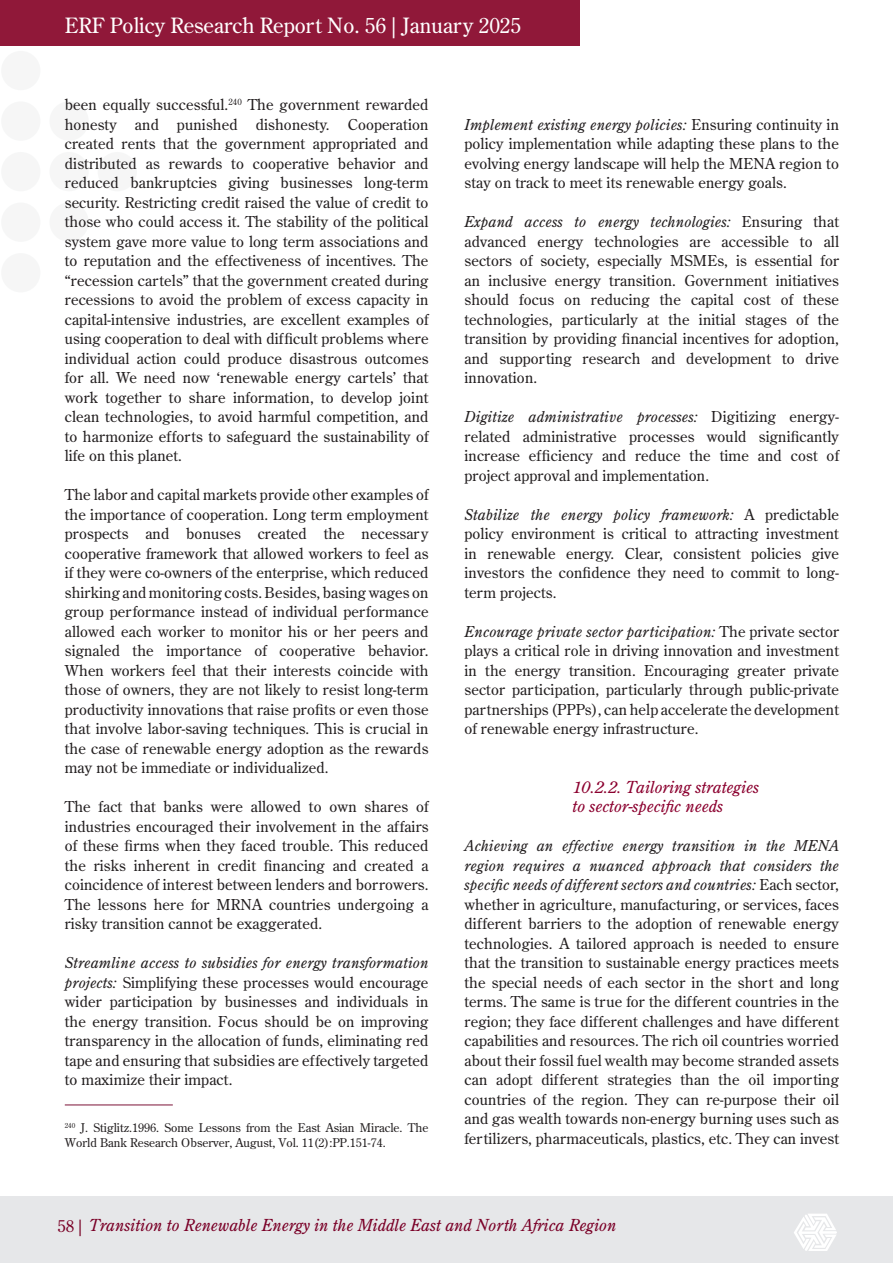
<style>
.page{position:relative;width:893px;height:1263px;background:#fff}
.page>*{position:absolute;margin:0;border:0;box-sizing:border-box;transform-origin:0 0}
.t1{font:21px "Century Old Style Std";color:#fff}
.t2{font:italic 16.5px "Century Old Style Std";color:#7a0027}
.PRR_3{font:italic 16.5px "Century Old Style Std";color:#8b012f}
.Text_inside{font:15px/19.5px "Century Old Style Std";letter-spacing:.01em;color:#231f20;text-align:justify}
.Footnotes{font:12px/15px "Century Old Style Std";color:#231f20}
.s1{font-style:italic}
.s2{font-style:normal;color:#790025}
</style>
<div class="page">
<div style="left:0;top:1196px;width:893px;height:67px;background:#e6e7e9"></div>
<div style="left:0;top:0;width:580px;height:45px;background:#901839"></div>
<svg style="left:794px;top:1214px;width:43px;height:37px"></svg>
<div style="left:1px;top:51px;width:39px;height:39px;background:#f6f6f6;border-radius:50%"></div>
<div style="left:1px;top:101px;width:39px;height:40px;background:#f6f6f6;border-radius:50%"></div>
<div style="left:1px;top:152px;width:39px;height:39px;background:#f6f6f6;border-radius:50%"></div>
<div style="left:1px;top:202px;width:39px;height:40px;background:#f6f6f6;border-radius:50%"></div>
<div style="left:49px;top:101px;width:40px;height:40px;background:#f6f6f6;border-radius:50%"></div>
<div style="left:49px;top:152px;width:40px;height:39px;background:#f6f6f6;border-radius:50%"></div>
<div style="left:49px;top:202px;width:40px;height:40px;background:#f6f6f6;border-radius:50%"></div>
<div style="left:98px;top:152px;width:39px;height:39px;background:#f6f6f6;border-radius:50%"></div>
<hr style="left:65px;top:1104px;width:108px;height:1px;background:#7b1237">
<h1 class="t1" style="left:65px;top:12px;width:458px">ERF Policy Research Report No. 56 | January 2025</h1>
<p class="Text_inside" style="left:65px;top:95px;width:365px">been equally successful.<sup>240</sup> The government rewarded honesty and punished dishonesty. Cooperation created rents that the government appropriated and distributed as rewards to cooperative behavior and reduced bankruptcies giving businesses long-term security. Restricting credit raised the value of credit to those who could access it. The stability of the political system gave more value to long term associations and to reputation and the effectiveness of incentives. The “recession cartels” that the government created during recessions to avoid the problem of excess capacity in capital-intensive industries, are excellent examples of using cooperation to deal with difficult problems where individual action could produce disastrous outcomes for all. We need now ‘renewable energy cartels’ that work together to share information, to develop joint clean technologies, to avoid harmful competition, and to harmonize efforts to safeguard the sustainability of life on this planet.</p>
<p class="Text_inside" style="left:65px;top:485px;width:365px">The labor and capital markets provide other examples of the importance of cooperation. Long term employment prospects and bonuses created the necessary cooperative framework that allowed workers to feel as if they were co-owners of the enterprise, which reduced shirking and monitoring costs. Besides, basing wages on group performance instead of individual performance allowed each worker to monitor his or her peers and signaled the importance of cooperative behavior.<br>When workers feel that their interests coincide with those of owners, they are not likely to resist long-term productivity innovations that raise profits or even those that involve labor-saving techniques. This is crucial in the case of renewable energy adoption as the rewards may not be immediate or individualized.</p>
<p class="Text_inside" style="left:65px;top:797px;width:365px">The fact that banks were allowed to own shares of industries encouraged their involvement in the affairs of these firms when they faced trouble. This reduced the risks inherent in credit financing and created a coincidence of interest between lenders and borrowers.<br>The lessons here for MRNA countries undergoing a risky transition cannot be exaggerated.</p>
<p class="Text_inside" style="left:65px;top:953px;width:365px"><span class="s1">Streamline access to subsidies for energy transformation projects:</span> Simplifying these processes would encourage wider participation by businesses and individuals in the energy transition. Focus should be on improving transparency in the allocation of funds, eliminating red tape and ensuring that subsidies are effectively targeted to maximize their impact.</p>
<p class="Footnotes" style="left:65px;top:1120px;width:365px"><sup>240</sup> J. Stiglitz.1996. Some Lessons from the East Asian Miracle. The<br>World Bank Research Observer, August, Vol. 11(2):PP.151-74.</p>
<p class="Text_inside" style="left:464px;top:114px;width:376px"><span class="s1">Implement existing energy policies:</span> Ensuring continuity in policy implementation while adapting these plans to the evolving energy landscape will help the MENA region to stay on track to meet its renewable energy goals.</p>
<p class="Text_inside" style="left:464px;top:212px;width:376px"><span class="s1">Expand access to energy technologies:</span> Ensuring that advanced energy technologies are accessible to all sectors of society, especially MSMEs, is essential for an inclusive energy transition. Government initiatives should focus on reducing the capital cost of these technologies, particularly at the initial stages of the transition by providing financial incentives for adoption, and supporting research and development to drive innovation.</p>
<p class="Text_inside" style="left:464px;top:407px;width:376px"><span class="s1">Digitize administrative processes:</span> Digitizing energy&shy;related administrative processes would significantly increase efficiency and reduce the time and cost of project approval and implementation.</p>
<p class="Text_inside" style="left:464px;top:504px;width:376px"><span class="s1">Stabilize the energy policy framework:</span> A predictable policy environment is critical to attracting investment in renewable energy. Clear, consistent policies give investors the confidence they need to commit to long&shy;term projects.</p>
<p class="Text_inside" style="left:464px;top:621px;width:376px"><span class="s1">Encourage private sector participation:</span> The private sector plays a critical role in driving innovation and investment in the energy transition. Encouraging greater private sector participation, particularly through public-private partnerships (PPPs), can help accelerate the development of renewable energy infrastructure.</p>
<p class="PRR_3" style="left:572px;top:776px;width:188px">10.2.2. Tailoring strategies</p>
<p class="PRR_3" style="left:572px;top:796px;width:152px">to sector-specific needs</p>
<p class="Text_inside" style="left:464px;top:836px;width:376px"><span class="s1">Achieving an effective energy transition in the MENA region requires a nuanced approach that considers the specific needs of different sectors and countries:</span> Each sector, whether in agriculture, manufacturing, or services, faces different barriers to the adoption of renewable energy technologies. A tailored approach is needed to ensure that the transition to sustainable energy practices meets the special needs of each sector in the short and long terms. The same is true for the different countries in the region; they face different challenges and have different capabilities and resources. The rich oil countries worried about their fossil fuel wealth may become stranded assets can adopt different strategies than the oil importing countries of the region. They can re-purpose their oil and gas wealth towards non-energy burning uses such as fertilizers, pharmaceuticals, plastics, etc. They can invest</p>
<p class="t2" style="left:57px;top:1214px;width:560px"><span class="s2">58 |</span> Transition to Renewable Energy in the Middle East and North Africa Region</p>
</div>
